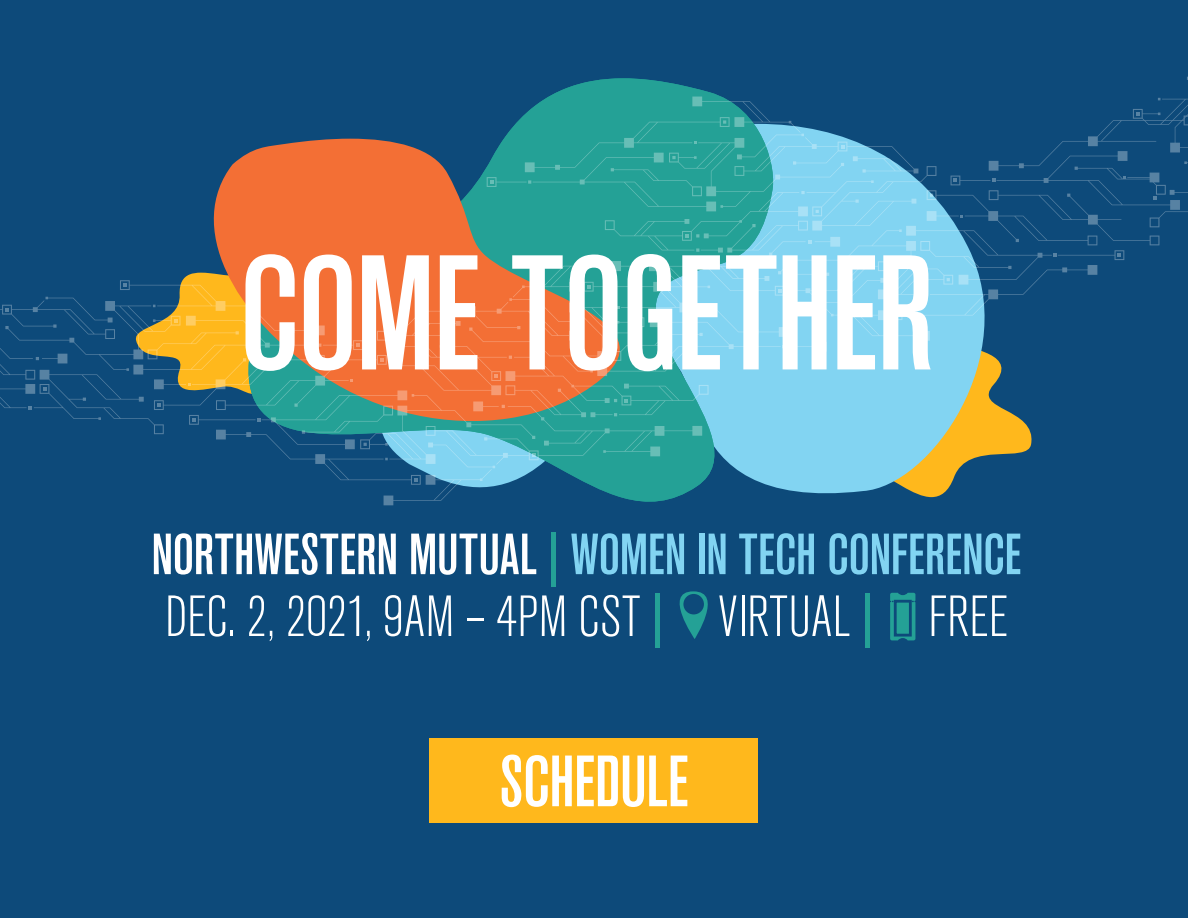
<style>
.page{position:relative;width:1188px;height:918px;background:#0d4a7a}
.page>*{position:absolute;margin:0;border:0;box-sizing:border-box;transform-origin:0 0}
.t1{font:500 condensed 161.7px "Akzidenz Grotesk BQ";letter-spacing:-.015em;color:#fff}
.t2{font:500 condensed 71.85px "Akzidenz Grotesk BQ";letter-spacing:-.005em;color:#fff}
.t3{font:300 condensed 57.45px/61.8px "Akzidenz Grotesk BQ";letter-spacing:.005em;color:#fff}
.s1{font-weight:500}
.s2{font-weight:500;color:#24a196}
.s3{font-weight:500;color:#82d4f2}
</style>
<div class="page">
<div style="left:430px;top:739px;width:328px;height:84px;background:#ffb81c"></div>
<svg style="left:554px;top:78px;width:161px;height:16px;fill:#24a196"></svg>
<svg style="left:679px;top:591px;width:29px;height:48px"></svg>
<div style="left:683px;top:594px;width:21px;height:20px;background:#0d4a7a;border-radius:50%"></div>
<svg style="left:0;top:94px;width:1188px;height:411px"></svg>
<svg style="left:890px;top:593px;width:25px;height:47px"></svg>
<div style="left:894px;top:600px;width:18px;height:37px;background:#24a196;border:3px solid #0d4a7a"></div>
<h1 class="t1" style="left:239px;top:222px;width:696px">COME TOGETHER</h1>
<p class="t3" style="left:152px;top:525px;width:871px"><span class="s1">NORTHWESTERN MUTUAL</span> <span class="s2">|</span> <span class="s3">WOMEN IN TECH CONFERENCE<br></span>DEC. 2, 2021, 9AM – 4PM CST <span class="s2">|</span> VIRTUAL <span class="s2">|</span> FREE</p>
<p class="t2" style="left:499px;top:741px;width:191px">SCHEDULE</p>
</div>
